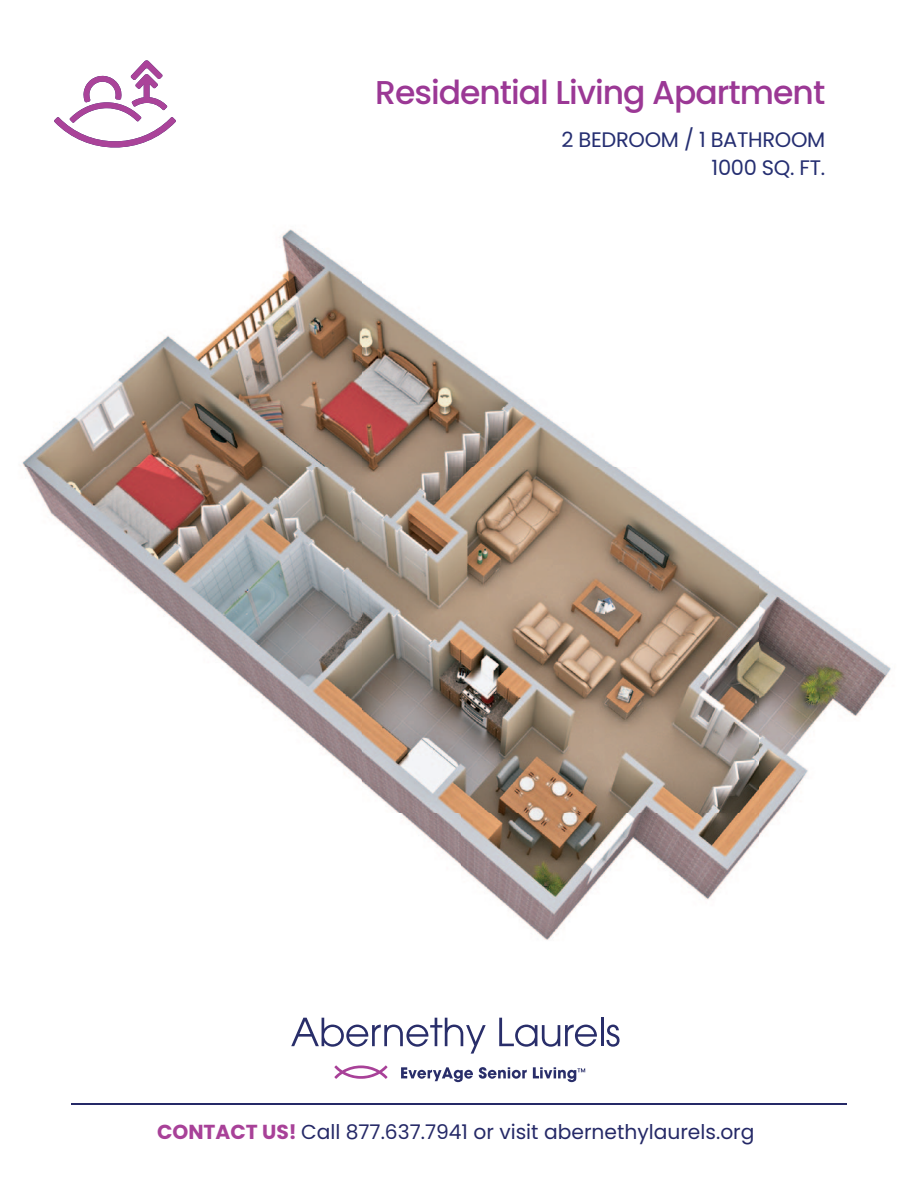
<style>
.page{position:relative;width:918px;height:1188px;background:#fff}
.page>*{position:absolute;margin:0;border:0;box-sizing:border-box;transform-origin:0 0}
.t1{font:500 33px "Poppins";letter-spacing:-.03em;color:#9b3895}
.t2{font:21px "Poppins";letter-spacing:-.015em;color:#252e71}
.t3{font:20.25px "Poppins";color:#252967}
.s1{font-weight:700;color:#a84198}
</style>
<div class="page">
<img style="left:22px;top:229px;width:869px;height:711px">
<svg style="left:54px;top:60px;width:122px;height:88px"></svg>
<hr style="left:71px;top:1103px;width:775px;height:1px;background:#252967">
<svg style="left:401px;top:1067px;width:72px;height:15px"></svg>
<svg style="left:479px;top:1067px;width:48px;height:12px"></svg>
<svg style="left:334px;top:1065px;width:54px;height:14px"></svg>
<svg style="left:291px;top:1018px;width:195px;height:36px"></svg>
<svg style="left:499px;top:1018px;width:98px;height:29px"></svg>
<hr style="left:601px;top:1018px;width:2px;height:28px;background:#292e6a">
<svg style="left:606px;top:1025px;width:14px;height:22px"></svg>
<svg style="left:533px;top:1067px;width:52px;height:15px"></svg>
<p class="t1" style="left:375px;top:79px;width:452px">Residential Living Apartment</p>
<p class="t2" style="left:562px;top:127px;width:265px">2 BEDROOM / 1 BATHROOM</p>
<p class="t2" style="left:712px;top:155px;width:115px">1000 SQ. FT.</p>
<p class="t3" style="left:157px;top:1121px;width:599px"><span class="s1">CONTACT US!</span> Call 877.637.7941 or visit abernethylaurels.org</p>
</div>
